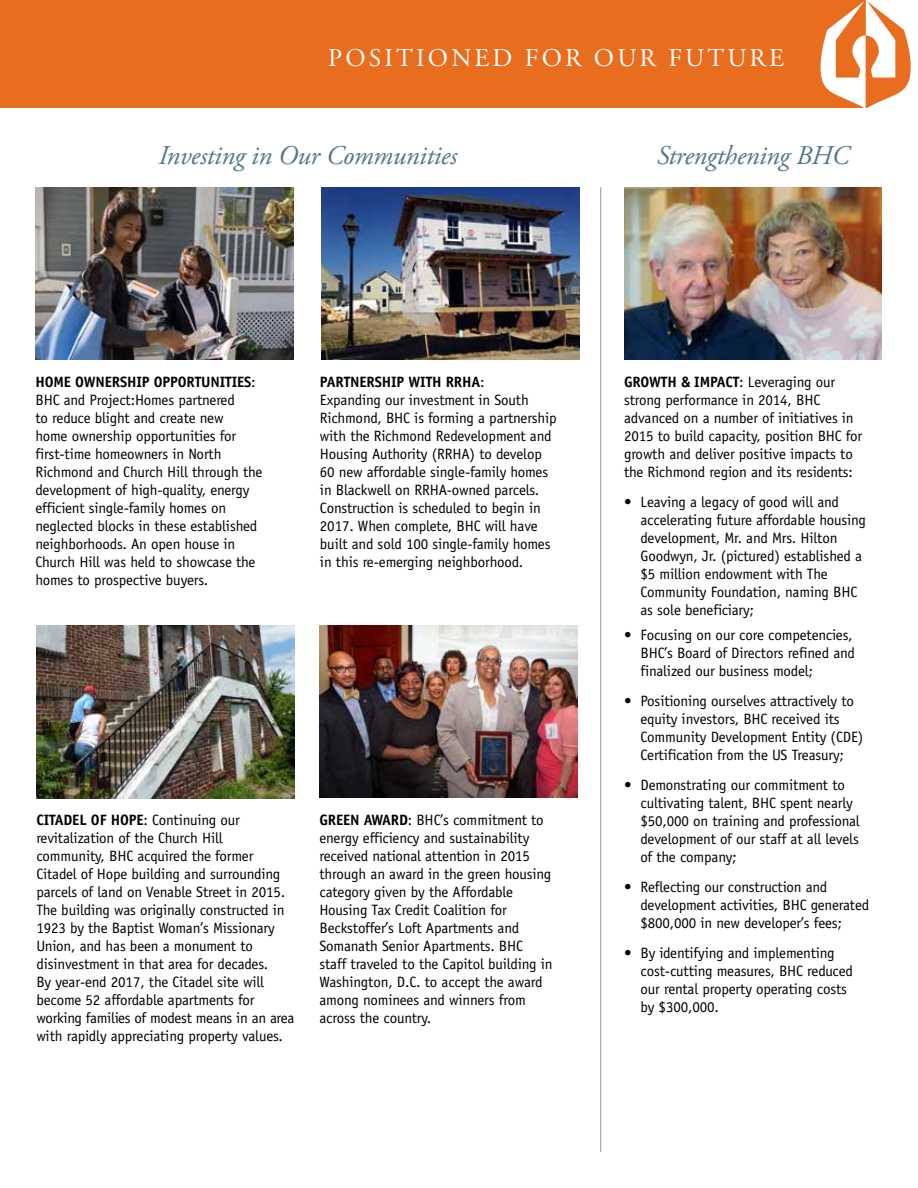
<style>
.page{position:relative;width:918px;height:1188px;background:#fff}
.page>*{position:absolute;margin:0;border:0;box-sizing:border-box;transform-origin:0 0}
.t1{font:italic 27px "Adobe Garamond Pro";letter-spacing:-.01em;color:#52758a}
.t2{font:25.5px "Adobe Garamond Pro";letter-spacing:.125em;color:#fff}
.t3{font:15px/18px "Officina Sans";letter-spacing:-.01em;color:#000}
.s1{font-weight:700}
</style>
<div class="page">
<div style="left:0;top:0;width:918px;height:108px;background:#e86d1f"></div>
<svg style="left:820px;top:0;width:98px;height:108px"></svg>
<img style="left:624px;top:187px;width:258px;height:173px">
<img style="left:35px;top:187px;width:258px;height:173px">
<img style="left:320px;top:626px;width:258px;height:172px">
<img style="left:321px;top:187px;width:258px;height:173px">
<img style="left:36px;top:626px;width:258px;height:172px">
<hr style="left:600px;top:187px;width:1px;height:965px;background:#939598">
<h2 class="t2" style="left:328px;top:43px;width:457px">POSITIONED FOR OUR FUTURE</h2>
<h1 class="t1" style="left:158px;top:139px;width:300px">Investing in Our Communities</h1>
<h1 class="t1" style="left:657px;top:139px;width:194px">Strengthening BHC</h1>
<p class="t3" style="left:35px;top:373px;width:229px"><span class="s1">HOME OWNERSHIP OPPORTUNITIES</span>:<br>BHC and Project:Homes partnered<br>to reduce blight and create new<br>home ownership opportunities for first-time homeowners in North Richmond and Church Hill through the development of high-quality, energy efficient single-family homes on neglected blocks in these established neighborhoods. An open house in Church Hill was held to showcase the homes to prospective buyers.</p>
<p class="t3" style="left:320px;top:373px;width:238px"><span class="s1">PARTNERSHIP WITH RRHA</span>:<br>Expanding our investment in South Richmond, BHC is forming a partnership with the Richmond Redevelopment and Housing Authority (RRHA) to develop 60 new affordable single-family homes in Blackwell on RRHA-owned parcels.<br>Construction is scheduled to begin in 2017. When complete, BHC will have built and sold 100 single-family homes in this re-emerging neighborhood.</p>
<p class="t3" style="left:36px;top:811px;width:260px"><span class="s1">CITADEL OF HOPE</span>: Continuing our revitalization of the Church Hill community, BHC acquired the former Citadel of Hope building and surrounding parcels of land on Venable Street in 2015.<br>The building was originally constructed in 1923 by the Baptist Woman’s Missionary Union, and has been a monument to disinvestment in that area for decades.<br>By year-end 2017, the Citadel site will become 52 affordable apartments for working families of modest means in an area with rapidly appreciating property values.</p>
<p class="t3" style="left:319px;top:811px;width:235px"><span class="s1">GREEN AWARD</span>: BHC’s commitment to energy efficiency and sustainability received national attention in 2015 through an award in the green housing category given by the Affordable Housing Tax Credit Coalition for Beckstoffer’s Loft Apartments and Somanath Senior Apartments. BHC staff traveled to the Capitol building in Washington, D.C. to accept the award among nominees and winners from across the country.</p>
<p class="t3" style="left:624px;top:373px;width:240px"><span class="s1">GROWTH &amp; IMPACT</span>: Leveraging our strong performance in 2014, BHC advanced on a number of initiatives in 2015 to build capacity, position BHC for growth and deliver positive impacts to the Richmond region and its residents:</p>
<p class="t3" style="left:640px;top:493px;width:227px;text-indent:-16px">• Leaving a legacy of good will and accelerating future affordable housing development, Mr. and Mrs. Hilton Goodwyn, Jr. (pictured) established a $5 million endowment with The Community Foundation, naming BHC as sole beneficiary;</p>
<p class="t3" style="left:640px;top:626px;width:216px;text-indent:-16px">• Focusing on our core competencies,<br>BHC’s Board of Directors refined and finalized our business model;</p>
<p class="t3" style="left:640px;top:692px;width:224px;text-indent:-16px">• Positioning ourselves attractively to equity investors, BHC received its Community Development Entity (CDE)<br>Certification from the US Treasury;</p>
<p class="t3" style="left:640px;top:776px;width:221px;text-indent:-16px">• Demonstrating our commitment to cultivating talent, BHC spent nearly $50,000 on training and professional development of our staff at all levels of the company;</p>
<p class="t3" style="left:640px;top:878px;width:230px;text-indent:-16px">• Reflecting our construction and development activities, BHC generated $800,000 in new developer’s fees;</p>
<p class="t3" style="left:640px;top:944px;width:214px;text-indent:-16px">• By identifying and implementing cost-cutting measures, BHC reduced our rental property operating costs by $300,000.</p>
</div>
